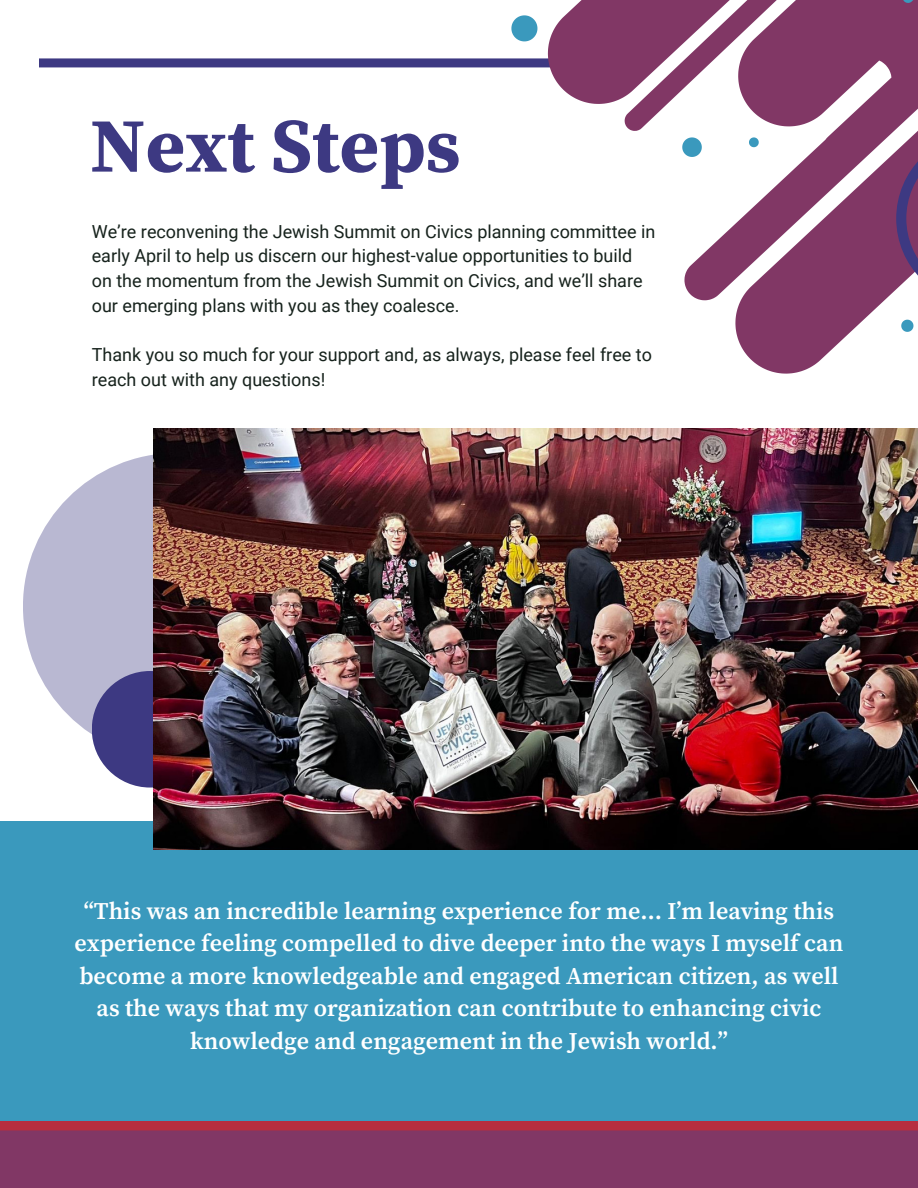
<style>
.page{position:relative;width:918px;height:1188px;background:#fff}
.page>*{position:absolute;margin:0;border:0;box-sizing:border-box;transform-origin:0 0}
.t1{font:700 76.2px "Source Serif Pro";color:#3d3982}
.t2{font:600 24px/32.7px "Source Serif Pro";color:#fff;text-align:center}
.t3{font:18px/24.8px "Roboto";color:#16221c}
</style>
<div class="page">
<div style="left:39px;top:58px;width:557px;height:9px;background:#3d3982"></div>
<svg style="left:548px;top:0;width:370px;height:300px"></svg>
<svg style="left:866px;top:0;width:52px;height:3px"></svg>
<svg style="left:735px;top:71px;width:183px;height:303px;fill:#813765"></svg>
<svg style="left:896px;top:132px;width:22px;height:173px"></svg>
<svg style="left:511px;top:15px;width:26px;height:26px"></svg>
<svg style="left:901px;top:320px;width:12px;height:12px"></svg>
<svg style="left:682px;top:137px;width:20px;height:20px"></svg>
<svg style="left:749px;top:137px;width:10px;height:10px"></svg>
<div style="left:23px;top:453px;width:307px;height:307px;background:#b9b8d2;border-radius:50%"></div>
<svg style="left:0;top:1120px;width:918px;height:68px;background:#873761"></svg>
<div style="left:0;top:821px;width:918px;height:299px;background:#3a99bd"></div>
<div style="left:92px;top:671px;width:116px;height:117px;background:#3d3982;border-radius:50%"></div>
<img style="left:153px;top:429px;width:765px;height:420px">
<h1 class="t1" style="left:90px;top:102px;width:372px">Next Steps</h1>
<p class="t3" style="left:92px;top:219px;width:565px">We’re reconvening the Jewish Summit on Civics planning committee in early April to help us discern our highest-value opportunities to build on the momentum from the Jewish Summit on Civics, and we’ll share our emerging plans with you as they coalesce.</p>
<p class="t3" style="left:92px;top:343px;width:562px">Thank you so much for your support and, as always, please feel free to reach out with any questions!</p>
<p class="t2" style="left:75px;top:895px;width:770px">“This was an incredible learning experience for me… I’m leaving this experience feeling compelled to dive deeper into the ways I myself can become a more knowledgeable and engaged American citizen, as well as the ways that my organization can contribute to enhancing civic knowledge and engagement in the Jewish world.”</p>
</div>
